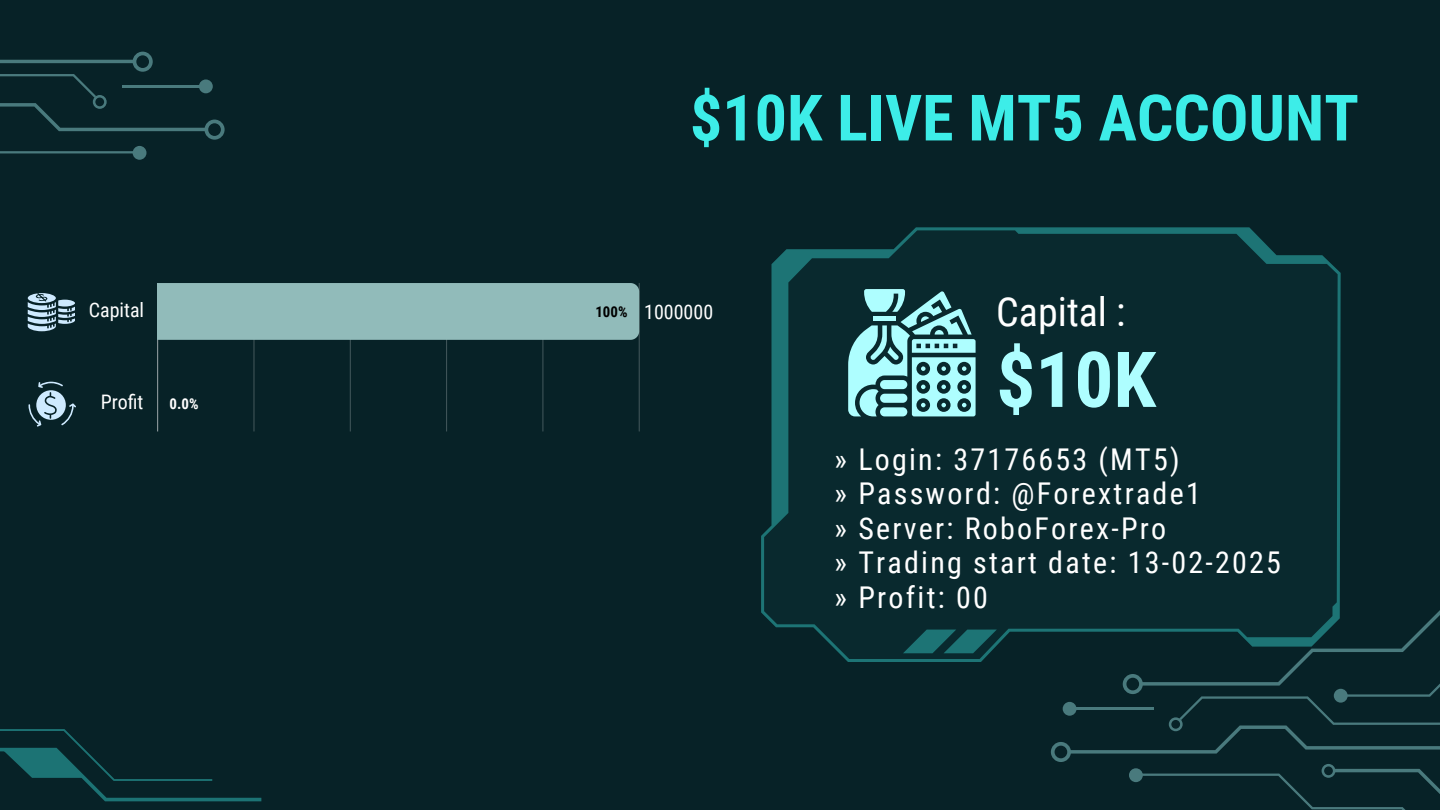
<style>
.page{position:relative;width:1440px;height:810px;background:#072227}
.page>*{position:absolute;margin:0;border:0;box-sizing:border-box;transform-origin:0 0}
.t1{font:700 77.2px "Roboto Condensed";color:#aefeff}
.t2{font:700 64px "Roboto Condensed";color:#3dede8}
.t3{font:40px "Roboto Condensed";color:#fff}
.t4{font:30px/34.5px "Roboto Condensed";letter-spacing:.075em;color:#fff}
.t5{font:20px "Roboto Condensed";color:#fff}
.t6{font:700 14.9px "Roboto Condensed";color:#fff}
.t7{font:700 14.9px "Roboto Condensed";color:#000}
</style>
<div class="page">
<svg style="left:0;top:729px;width:261px;height:72px"></svg>
<svg style="left:206px;top:120px;width:19px;height:20px"></svg>
<div style="left:199px;top:79px;width:14px;height:14px;background:#497a7d;border-radius:50%"></div>
<svg style="left:0;top:51px;width:206px;height:109px"></svg>
<svg style="left:761px;top:227px;width:580px;height:435px"></svg>
<svg style="left:903px;top:630px;width:94px;height:23px"></svg>
<svg style="left:1051px;top:742px;width:19px;height:20px"></svg>
<div style="left:1063px;top:702px;width:14px;height:14px;background:#497a7d;border-radius:50%"></div>
<svg style="left:1070px;top:588px;width:370px;height:222px"></svg>
<svg style="left:848px;top:289px;width:128px;height:127px"></svg>
<svg style="left:28px;top:293px;width:47px;height:38px"></svg>
<svg style="left:28px;top:382px;width:48px;height:45px"></svg>
<hr style="left:158px;top:283px;width:1px;height:148px;background:#1e363b">
<hr style="left:254px;top:283px;width:1px;height:148px;background:#243c40">
<hr style="left:350px;top:283px;width:1px;height:148px;background:#374d51">
<hr style="left:446px;top:283px;width:1px;height:148px;background:#3e5357">
<hr style="left:543px;top:283px;width:1px;height:148px;background:#20383d">
<hr style="left:639px;top:283px;width:1px;height:148px;background:#fff;opacity:.25">
<div style="left:158px;top:283px;width:481px;height:57px;background:#91bbba"></div>
<p class="t5" style="left:89px;top:299px;width:57px">Capital</p>
<p class="t5" style="left:101px;top:390px;width:44px">Profit</p>
<h3 class="t6" style="left:170px;top:395px;width:30px">0.0%</h3>
<p class="t2" style="left:690px;top:81px;width:671px">$10K LIVE MT5 ACCOUNT</p>
<h1 class="t7" style="left:595px;top:303px;width:34px">100%</h1>
<p class="t5" style="left:644px;top:300px;width:71px">1000000</p>
<h2 class="t3" style="left:996px;top:289px;width:131px">Capital :</h2>
<p class="t1" style="left:996px;top:335px;width:161px">$10K</p>
<p class="t4" style="left:835px;top:442px;width:448px">» Login: 37176653 (MT5)<br>» Password: @Forextrade1<br>» Server: RoboForex-Pro<br>» Trading start date: 13-02-2025 » Profit: 00</p>
</div>
